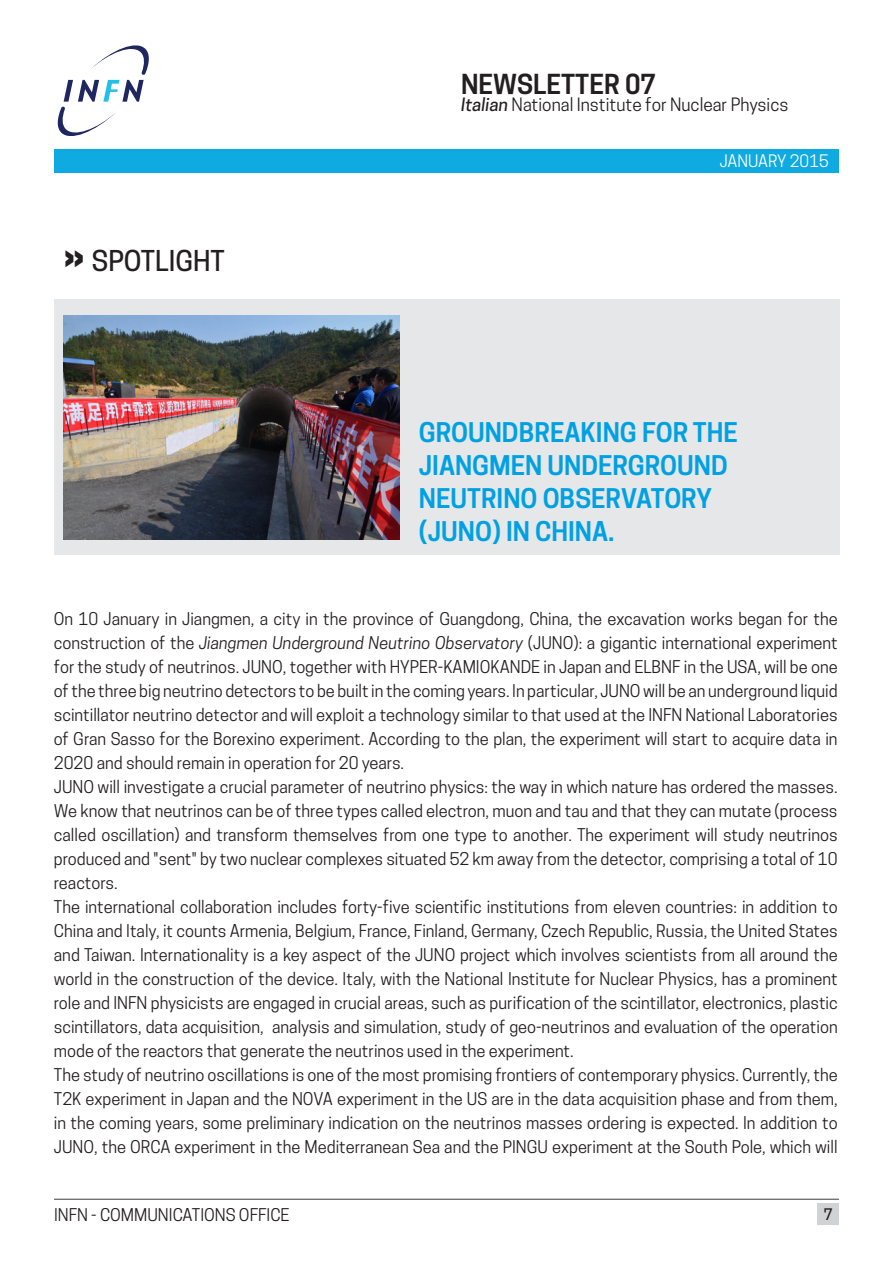
<style>
.page{position:relative;width:893px;height:1263px;background:#fff}
.page>*{position:absolute;margin:0;border:0;box-sizing:border-box;transform-origin:0 0}
.t1{font:500 27px "Cooper Hewitt";color:#231f20}
.t2{font:600 25.95px "Cooper Hewitt";color:#231f20}
.t3{font:600 25.5px/33px "Cooper Hewitt";color:#00a1e3}
.t4{font:17.25px "Cooper Hewitt";color:#231f20}
.t5{font:16.5px/24px "Cooper Hewitt";color:#231f20;text-align:justify}
.t6{font:16.2px "Cooper Hewitt";color:#fff}
.t7{font:500 15px "Cooper Hewitt";color:#231f20}
.s1{font-weight:500;font-style:italic}
.s2{font-weight:800;font-size:36px}
.s3{font-style:italic}
</style>
<div class="page">
<div style="left:54px;top:300px;width:786px;height:255px;background:#e6e7e9"></div>
<hr style="left:54px;top:1199px;width:785px;height:1px;background:#3e3e3f">
<div style="left:818px;top:1203px;width:21px;height:22px;background:#d1d2d4"></div>
<img style="left:64px;top:315px;width:336px;height:224px">
<div style="left:54px;top:149px;width:785px;height:23px;background:#0faae2"></div>
<svg style="left:57px;top:45px;width:92px;height:91px"></svg>
<p class="t2" style="left:461px;top:69px;width:197px">NEWSLETTER 07</p>
<p class="t4" style="left:461px;top:95px;width:329px"><span class="s1">Italian</span> National Institute for Nuclear Physics</p>
<p class="t1" style="left:64px;top:245px;width:163px"><span class="s2">»</span> SPOTLIGHT</p>
<p class="t6" style="left:720px;top:151px;width:111px">JANUARY 2015</p>
<p class="t3" style="left:419px;top:416px;width:321px">GROUNDBREAKING FOR THE<br>JIANGMEN UNDERGROUND<br>NEUTRINO OBSERVATORY (JUNO) IN CHINA.</p>
<p class="t5" style="left:54px;top:606px;width:785px">On 10 January in Jiangmen, a city in the province of Guangdong, China, the excavation works began for the construction of the <span class="s3">Jiangmen Underground Neutrino Observatory</span> (JUNO): a gigantic international experiment for the study of neutrinos. JUNO, together with HYPER-KAMIOKANDE in Japan and ELBNF in the USA, will be one of the three big neutrino detectors to be built in the coming years. In particular, JUNO will be an underground liquid scintillator neutrino detector and will exploit a technology similar to that used at the INFN National Laboratories of Gran Sasso for the Borexino experiment. According to the plan, the experiment will start to acquire data in 2020 and should remain in operation for 20 years.</p>
<p class="t5" style="left:54px;top:774px;width:785px">JUNO will investigate a crucial parameter of neutrino physics: the way in which nature has ordered the masses.<br>We know that neutrinos can be of three types called electron, muon and tau and that they can mutate (process called oscillation) and transform themselves from one type to another. The experiment will study neutrinos produced and "sent" by two nuclear complexes situated 52 km away from the detector, comprising a total of 10 reactors.</p>
<p class="t5" style="left:54px;top:894px;width:785px">The international collaboration includes forty-five scientific institutions from eleven countries: in addition to China and Italy, it counts Armenia, Belgium, France, Finland, Germany, Czech Republic, Russia, the United States and Taiwan. Internationality is a key aspect of the JUNO project which involves scientists from all around the world in the construction of the device. Italy, with the National Institute for Nuclear Physics, has a prominent role and INFN physicists are engaged in crucial areas, such as purification of the scintillator, electronics, plastic scintillators, data acquisition, analysis and simulation, study of geo-neutrinos and evaluation of the operation mode of the reactors that generate the neutrinos used in the experiment.</p>
<p class="t5" style="left:54px;top:1062px;width:785px">The study of neutrino oscillations is one of the most promising frontiers of contemporary physics. Currently, the T2K experiment in Japan and the NOVA experiment in the US are in the data acquisition phase and from them, in the coming years, some preliminary indication on the neutrinos masses ordering is expected. In addition to JUNO, the ORCA experiment in the Mediterranean Sea and the PINGU experiment at the South Pole, which will</p>
<p class="t5" style="left:54px;top:1203px;width:237px">INFN - COMMUNICATIONS OFFICE</p>
<p class="t7" style="left:824px;top:1205px;width:10px">7</p>
</div>
